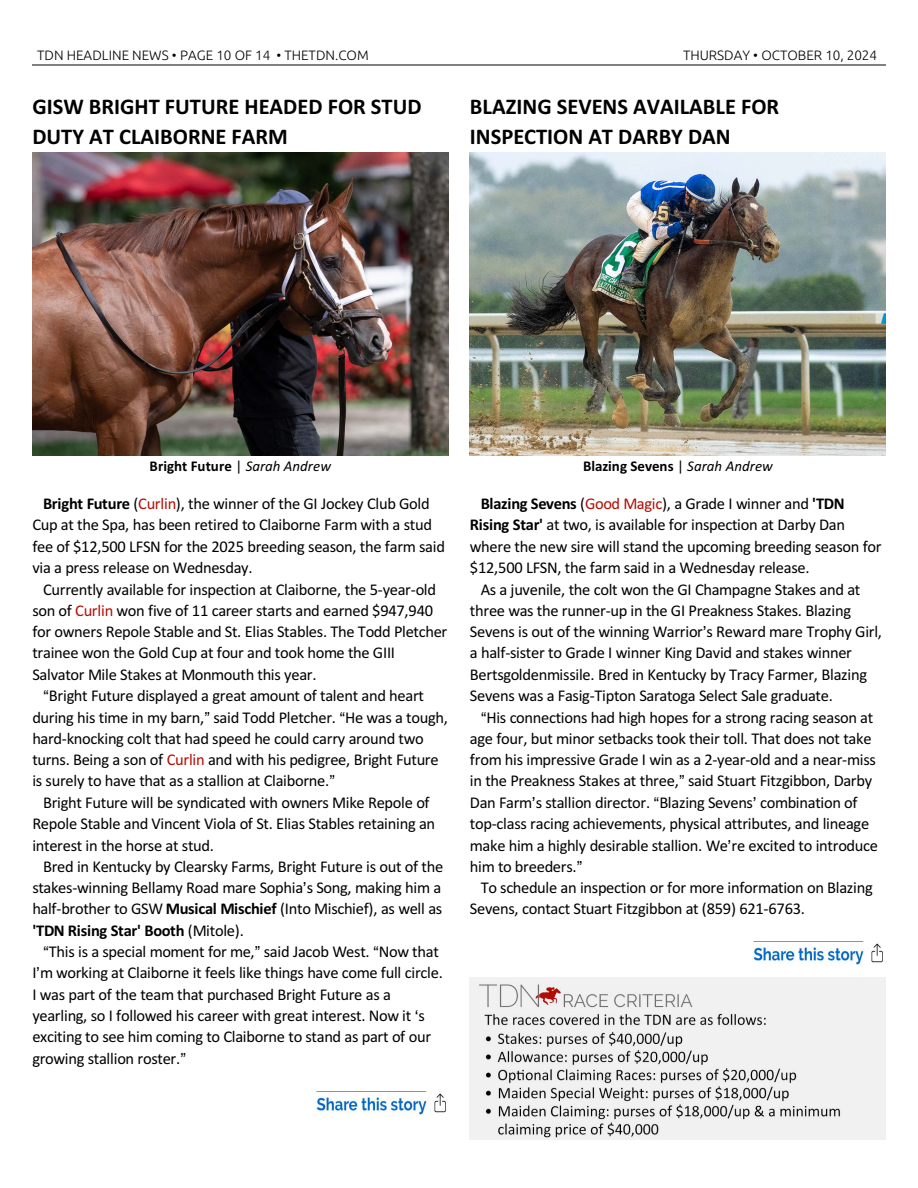
<style>
.page{position:relative;width:918px;height:1188px;background:#fff}
.page>*{position:absolute;margin:0;border:0;box-sizing:border-box;transform-origin:0 0}
.t1{font:700 22.5px/30.3px "Calibri";color:#000}
.t2{font:16.5px/21.3px "Calibri";letter-spacing:-.02em;color:#000}
.t3{font:700 15px "Calibri";color:#000}
.t4{font:300 13.5px "Ubuntu";color:#000}
.s1{font-weight:400}
.s2{font-weight:400;font-style:italic}
.s3{font-weight:700}
.s4{color:#b30b00}
</style>
<div class="page">
<hr style="left:32px;top:64px;width:853px;height:1px;background:#808080">
<img style="left:32px;top:153px;width:416px;height:302px">
<img style="left:470px;top:153px;width:416px;height:302px">
<img style="left:470px;top:978px;width:416px;height:162px">
<img style="left:315px;top:1091px;width:131px;height:24px">
<img style="left:752px;top:943px;width:131px;height:22px">
<p class="t4" style="left:37px;top:49px;width:333px">TDN HEADLINE NEWS • PAGE 10 OF 14 • THETDN.COM</p>
<p class="t4" style="left:683px;top:49px;width:196px">THURSDAY • OCTOBER 10, 2024</p>
<h1 class="t1" style="left:32px;top:93px;width:391px">GISW BRIGHT FUTURE HEADED FOR STUD<br>DUTY AT CLAIBORNE FARM</h1>
<h1 class="t1" style="left:470px;top:93px;width:311px">BLAZING SEVENS AVAILABLE FOR<br>INSPECTION AT DARBY DAN</h1>
<p class="t3" style="left:150px;top:460px;width:183px">Bright Future <span class="s1">|</span> <span class="s2">Sarah Andrew</span></p>
<p class="t3" style="left:583px;top:460px;width:191px">Blazing Sevens <span class="s1">|</span> <span class="s2">Sarah Andrew</span></p>
<p class="t2" style="left:32px;top:494px;width:414px;text-indent:11px"><span class="s3">Bright Future</span> (<span class="s4">Curlin</span>), the winner of the GI Jockey Club Gold Cup at the Spa, has been retired to Claiborne Farm with a stud fee of $12,500 LFSN for the 2025 breeding season, the farm said via a press release on Wednesday.</p>
<p class="t2" style="left:32px;top:580px;width:416px;text-indent:11px">Currently available for inspection at Claiborne, the 5-year-old son of <span class="s4">Curlin</span> won five of 11 career starts and earned $947,940 for owners Repole Stable and St. Elias Stables. The Todd Pletcher trainee won the Gold Cup at four and took home the GIII Salvator Mile Stakes at Monmouth this year.</p>
<p class="t2" style="left:32px;top:686px;width:417px;text-indent:16px">Bright Future displayed a great amount of talent and heart during his time in my barn, said Todd Pletcher. He was a tough, hard-knocking colt that had speed he could carry around two turns. Being a son of <span class="s4">Curlin</span> and with his pedigree, Bright Future is surely to have that as a stallion at Claiborne.</p>
<p class="t2" style="left:32px;top:793px;width:404px;text-indent:11px">Bright Future will be syndicated with owners Mike Repole of<br>Repole Stable and Vincent Viola of St. Elias Stables retaining an interest in the horse at stud.</p>
<p class="t2" style="left:32px;top:857px;width:412px;text-indent:11px">Bred in Kentucky by Clearsky Farms, Bright Future is out of the stakes-winning Bellamy Road mare Sophia s Song, making him a half-brother to GSW <span class="s3">Musical Mischief</span> (Into Mischief), as well as <span class="s3">'TDN Rising Star' Booth</span> (Mitole).</p>
<p class="t2" style="left:32px;top:942px;width:412px;text-indent:16px">This is a special moment for me, said Jacob West. Now that I m working at Claiborne it feels like things have come full circle.<br>I was part of the team that purchased Bright Future as a yearling, so I followed his career with great interest. Now it s exciting to see him coming to Claiborne to stand as part of our growing stallion roster.</p>
<p class="t2" style="left:470px;top:494px;width:413px;text-indent:11px"><span class="s3">Blazing Sevens</span> (<span class="s4">Good Magic</span>), a Grade I winner and <span class="s3">'TDN Rising Star'</span> at two, is available for inspection at Darby Dan where the new sire will stand the upcoming breeding season for $12,500 LFSN, the farm said in a Wednesday release.</p>
<p class="t2" style="left:470px;top:580px;width:414px;text-indent:11px">As a juvenile, the colt won the GI Champagne Stakes and at three was the runner-up in the GI Preakness Stakes. Blazing Sevens is out of the winning Warrior s Reward mare Trophy Girl, a half-sister to Grade I winner King David and stakes winner Bertsgoldenmissile. Bred in Kentucky by Tracy Farmer, Blazing Sevens was a Fasig-Tipton Saratoga Select Sale graduate.</p>
<p class="t2" style="left:470px;top:708px;width:409px;text-indent:16px">His connections had high hopes for a strong racing season at age four, but minor setbacks took their toll. That does not take from his impressive Grade I win as a 2-year-old and a near-miss in the Preakness Stakes at three, said Stuart Fitzgibbon, Darby Dan Farm s stallion director. Blazing Sevens combination of top-class racing achievements, physical attributes, and lineage make him a highly desirable stallion. We re excited to introduce him to breeders.</p>
<p class="t2" style="left:470px;top:878px;width:404px;text-indent:11px">To schedule an inspection or for more information on Blazing<br>Sevens, contact Stuart Fitzgibbon at (859) 621-6763.</p>
</div>
